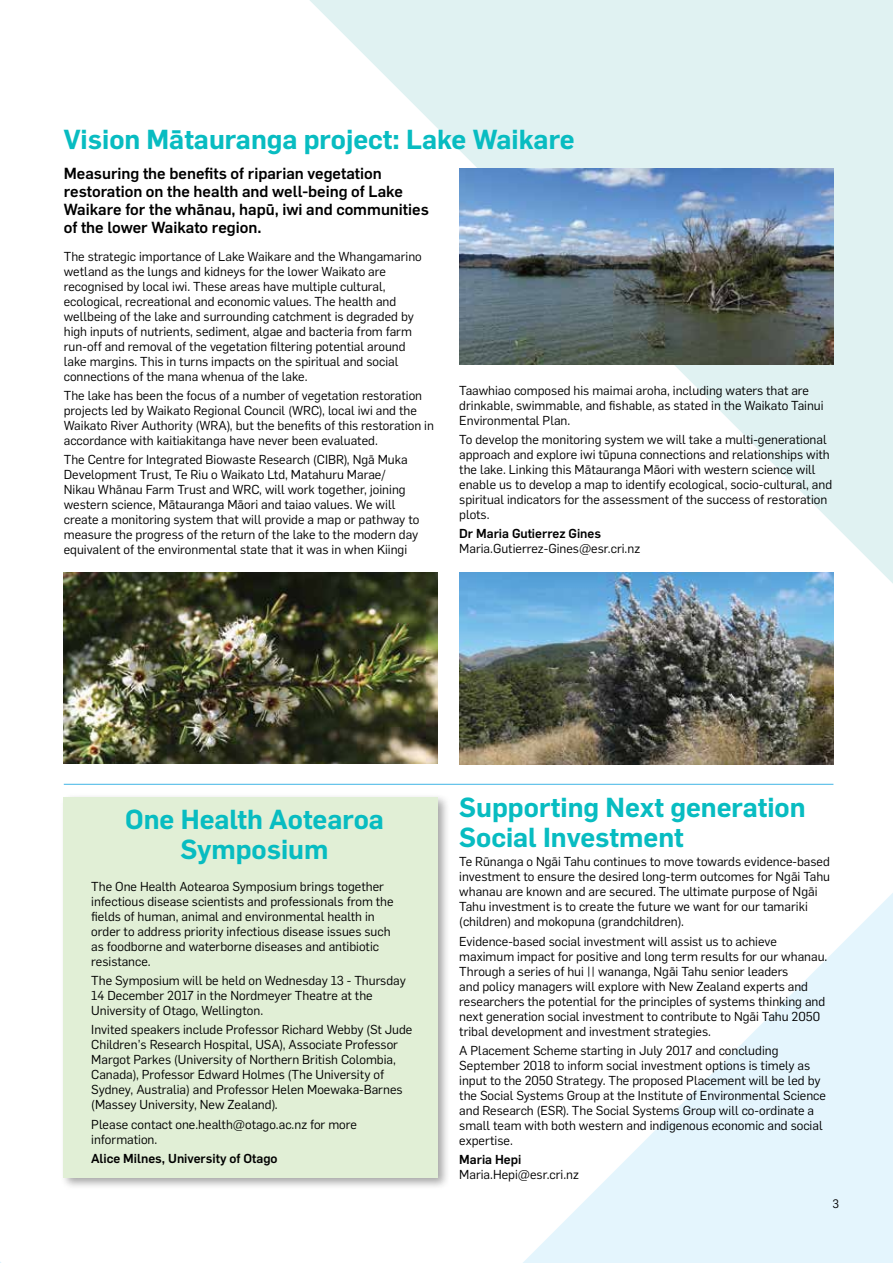
<style>
.page{position:relative;width:893px;height:1263px;background:#fff}
.page>*{position:absolute;margin:0;border:0;box-sizing:border-box;transform-origin:0 0}
.Bullet_text{font:600 27px/30px "Flama";color:#08bcc1;text-align:center}
.Bullet_text-2{font:500 15.75px/18px "Flama";color:#000}
.Bullet_text-3{font:12.75px/15px "Flama";color:#000}
.Bullet_text-4{font:500 12.75px "Flama";color:#000}
.t1{font:12px "Flama";color:#000}
.s1{font-weight:500}
</style>
<div class="page">
<svg style="left:309px;top:0;width:584px;height:584px"></svg>
<svg style="left:523px;top:893px;width:370px;height:370px"></svg>
<div style="left:60px;top:793px;width:390px;height:397px;background:#000;opacity:.35"></div>
<div style="left:64px;top:797px;width:374px;height:380px;background:#e1efd6"></div>
<img style="left:64px;top:573px;width:374px;height:190px">
<img style="left:459px;top:573px;width:374px;height:191px">
<img style="left:459px;top:168px;width:374px;height:196px">
<hr style="left:64px;top:784px;width:769px;height:1px;background:#009ddc">
<p class="Bullet_text" style="left:64px;top:123px;width:513px">Vision Mātauranga project: Lake Waikare</p>
<p class="Bullet_text-2" style="left:64px;top:163px;width:367px">Measuring the benefits of riparian vegetation restoration on the health and well-being of Lake Waikare for the whānau, hapū, iwi and communities of the lower Waikato region.</p>
<p class="Bullet_text-3" style="left:64px;top:248px;width:360px">The strategic importance of Lake Waikare and the Whangamarino wetland as the lungs and kidneys for the lower Waikato are recognised by local iwi. These areas have multiple cultural, ecological, recreational and economic values. The health and wellbeing of the lake and surrounding catchment is degraded by high inputs of nutrients, sediment, algae and bacteria from farm run-off and removal of the vegetation filtering potential around lake margins. This in turns impacts on the spiritual and social connections of the mana whenua of the lake.</p>
<p class="Bullet_text-3" style="left:64px;top:387px;width:372px">The lake has been the focus of a number of vegetation restoration projects led by Waikato Regional Council (WRC), local iwi and the Waikato River Authority (WRA), but the benefits of this restoration in accordance with kaitiakitanga have never been evaluated.</p>
<p class="Bullet_text-3" style="left:64px;top:451px;width:357px">The Centre for Integrated Biowaste Research (CIBR), Ngā Muka Development Trust, Te Riu o Waikato Ltd, Matahuru Marae/ Nikau Whānau Farm Trust and WRC, will work together, joining western science, Mātauranga Māori and taiao values. We will create a monitoring system that will provide a map or pathway to measure the progress of the return of the lake to the modern day equivalent of the environmental state that it was in when Kiingi</p>
<p class="Bullet_text-3" style="left:459px;top:382px;width:366px">Taawhiao composed his maimai aroha, including waters that are drinkable, swimmable, and fishable, as stated in the Waikato Tainui<br>Environmental Plan.</p>
<p class="Bullet_text-3" style="left:459px;top:431px;width:374px">To develop the monitoring system we will take a multi-generational approach and explore iwi tūpuna connections and relationships with the lake. Linking this Mātauranga Māori with western science will enable us to develop a map to identify ecological, socio-cultural, and spiritual indicators for the assessment of the success of restoration plots.</p>
<p class="Bullet_text-3" style="left:459px;top:526px;width:182px"><span class="s1">Dr Maria Gutierrez Gines<br></span>Maria.Gutierrez-Gines@esr.cri.nz</p>
<p class="Bullet_text" style="left:125px;top:803px;width:260px">One Health Aotearoa<br>Symposium</p>
<p class="Bullet_text-3" style="left:91px;top:878px;width:304px">The One Health Aotearoa Symposium brings together infectious disease scientists and professionals from the fields of human, animal and environmental health in order to address priority infectious disease issues such as foodborne and waterborne diseases and antibiotic resistance.</p>
<p class="Bullet_text-3" style="left:91px;top:972px;width:316px">The Symposium will be held on Wednesday 13 - Thursday<br>14 December 2017 in the Nordmeyer Theatre at the<br>University of Otago, Wellington.</p>
<p class="Bullet_text-3" style="left:91px;top:1022px;width:323px">Invited speakers include Professor Richard Webby (St Jude Children’s Research Hospital, USA), Associate Professor Margot Parkes (University of Northern British Colombia, Canada), Professor Edward Holmes (The University of Sydney, Australia) and Professor Helen Moewaka-Barnes (Massey University, New Zealand).</p>
<p class="Bullet_text-3" style="left:91px;top:1116px;width:267px">Please contact one.health@otago.ac.nz for more information.</p>
<p class="Bullet_text-4" style="left:91px;top:1149px;width:188px">Alice Milnes, University of Otago</p>
<p class="Bullet_text" style="left:459px;top:791px;width:348px;text-align:left">Supporting Next generation<br>Social Investment</p>
<p class="Bullet_text-3" style="left:459px;top:853px;width:372px">Te Rūnanga o Ngāi Tahu continues to move towards evidence-based investment to ensure the desired long-term outcomes for Ngāi Tahu whanau are known and are secured. The ultimate purpose of Ngāi Tahu investment is to create the future we want for our tamariki (children) and mokopuna (grandchildren).</p>
<p class="Bullet_text-3" style="left:459px;top:933px;width:370px">Evidence-based social investment will assist us to achieve maximum impact for positive and long term results for our whanau.<br>Through a series of hui || wananga, Ngāi Tahu senior leaders<br>and policy managers will explore with New Zealand experts and researchers the potential for the principles of systems thinking and next generation social investment to contribute to Ngāi Tahu 2050 tribal development and investment strategies.</p>
<p class="Bullet_text-3" style="left:459px;top:1042px;width:368px">A Placement Scheme starting in July 2017 and concluding September 2018 to inform social investment options is timely as input to the 2050 Strategy. The proposed Placement will be led by the Social Systems Group at the Institute of Environmental Science and Research (ESR). The Social Systems Group will co-ordinate a small team with both western and indigenous economic and social expertise.</p>
<p class="Bullet_text-3" style="left:459px;top:1151px;width:121px"><span class="s1">Maria Hepi<br></span>Maria.Hepi@esr.cri.nz</p>
<p class="t1" style="left:832px;top:1195px;width:8px">3</p>
</div>
